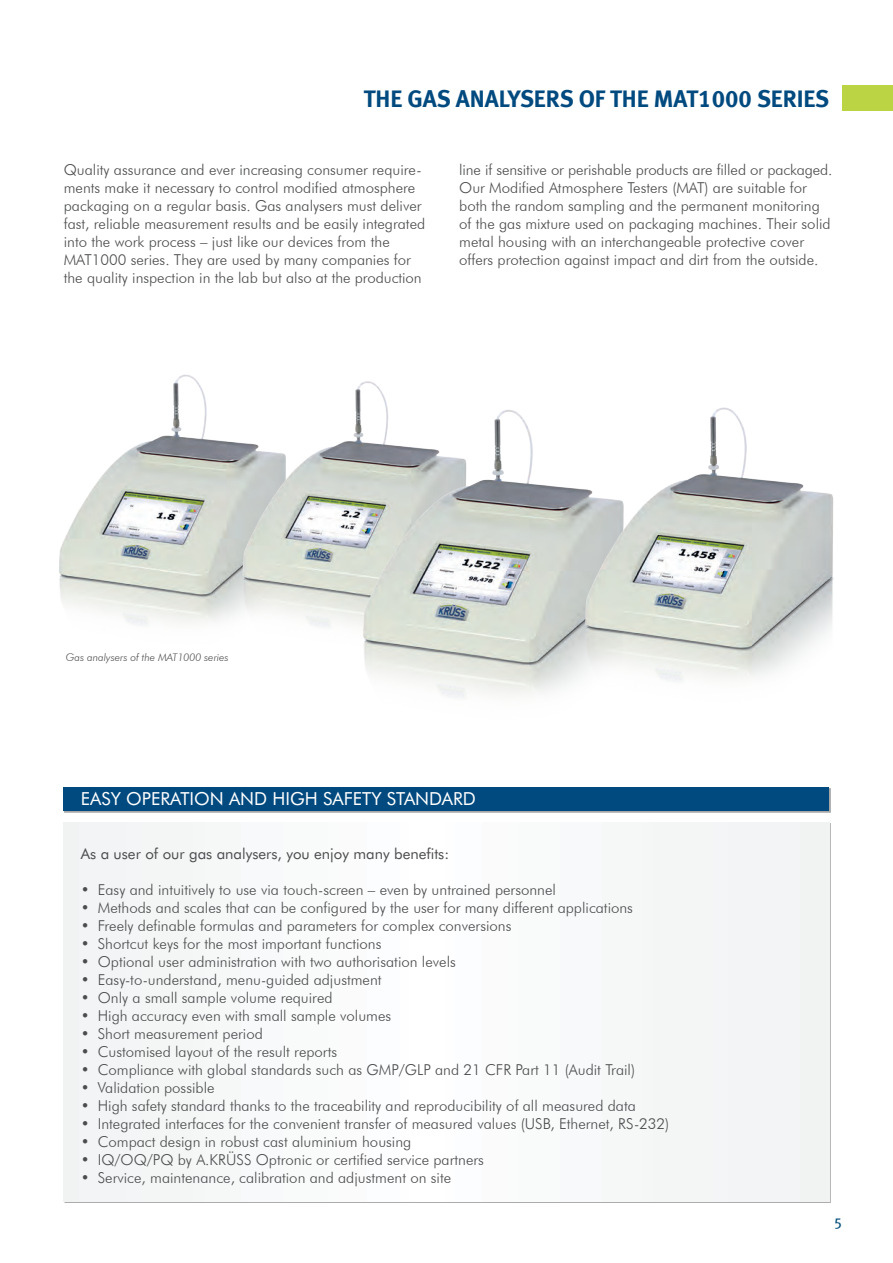
<style>
.page{position:relative;width:893px;height:1263px;background:#fff}
.page>*{position:absolute;margin:0;border:0;box-sizing:border-box;transform-origin:0 0}
.t1{font:24px "Meta Bold LF";color:#004a7f}
.t2{font:18px "Futura BT";color:#fff}
.t3{font:300 15px/18px "Futura BT";color:#4b4c4d}
.t4{font:15px "Futura BT";color:#4b4c4d}
.t5{font:15px "Meta";color:#08527c}
.t6{font:italic 300 10.5px "Futura BT";color:#4b4c4d}
</style>
<div class="page">
<div style="left:64px;top:823px;width:765px;height:378px;background:#f6f7f7"></div>
<div style="left:64px;top:788px;width:766px;height:24px;background:#a7a6a6"></div>
<div style="left:64px;top:787px;width:765px;height:24px;background:#004a7f"></div>
<img style="left:59px;top:374px;width:169px;height:251px">
<img style="left:228px;top:381px;width:150px;height:247px">
<img style="left:346px;top:387px;width:223px;height:311px">
<img style="left:569px;top:407px;width:265px;height:276px">
<div style="left:842px;top:85px;width:51px;height:26px;background:#bbd444"></div>
<h1 class="t1" style="left:364px;top:85px;width:467px">THE GAS ANALYSERS OF THE MAT1000 SERIES</h1>
<p class="t3" style="left:64px;top:161px;width:363px">Quality assurance and ever increasing consumer require&shy;ments make it necessary to control modified atmosphere packaging on a regular basis. Gas analysers must deliver fast, reliable measurement results and be easily integrated into the work process – just like our devices from the MAT1000 series. They are used by many companies for the quality inspection in the lab but also at the production</p>
<p class="t3" style="left:459px;top:161px;width:375px">line if sensitive or perishable products are filled or packaged.<br>Our Modified Atmosphere Testers (MAT) are suitable for both the random sampling and the permanent monitoring of the gas mixture used on packaging machines. Their solid metal housing with an interchangeable protective cover offers protection against impact and dirt from the outside.</p>
<p class="t6" style="left:66px;top:651px;width:164px">Gas analysers of the MAT1000 series</p>
<p class="t2" style="left:81px;top:787px;width:397px">EASY OPERATION AND HIGH SAFETY STANDARD</p>
<p class="t4" style="left:81px;top:844px;width:370px">As a user of our gas analysers, you enjoy many benefits:</p>
<p class="t3" style="left:81px;top:881px;width:477px">• Easy and intuitively to use via touch-screen – even by untrained personnel</p>
<p class="t3" style="left:81px;top:899px;width:554px">• Methods and scales that can be configured by the user for many different applications</p>
<p class="t3" style="left:81px;top:917px;width:432px">• Freely definable formulas and parameters for complex conversions</p>
<p class="t3" style="left:81px;top:935px;width:302px">• Shortcut keys for the most important functions</p>
<p class="t3" style="left:81px;top:953px;width:377px">• Optional user administration with two authorisation levels</p>
<p class="t3" style="left:81px;top:971px;width:302px">• Easy-to-understand, menu-guided adjustment</p>
<p class="t3" style="left:81px;top:989px;width:253px">• Only a small sample volume required</p>
<p class="t3" style="left:81px;top:1007px;width:312px">• High accuracy even with small sample volumes</p>
<p class="t3" style="left:81px;top:1025px;width:184px">• Short measurement period</p>
<p class="t3" style="left:81px;top:1043px;width:258px">• Customised layout of the result reports</p>
<p class="t3" style="left:81px;top:1061px;width:556px">• Compliance with global standards such as GMP/GLP and 21 CFR Part 11 (Audit Trail)</p>
<p class="t3" style="left:81px;top:1079px;width:135px">• Validation possible</p>
<p class="t3" style="left:81px;top:1097px;width:557px">• High safety standard thanks to the traceability and reproducibility of all measured data</p>
<p class="t3" style="left:81px;top:1115px;width:590px">• Integrated interfaces for the convenient transfer of measured values (USB, Ethernet, RS-232)</p>
<p class="t3" style="left:81px;top:1133px;width:332px">• Compact design in robust cast aluminium housing</p>
<p class="t3" style="left:81px;top:1151px;width:405px">• IQ/OQ/PQ by A.KRÜSS Optronic or certified service partners</p>
<p class="t3" style="left:81px;top:1169px;width:372px">• Service, maintenance, calibration and adjustment on site</p>
<p class="t5" style="left:835px;top:1212px;width:9px">5</p>
</div>
